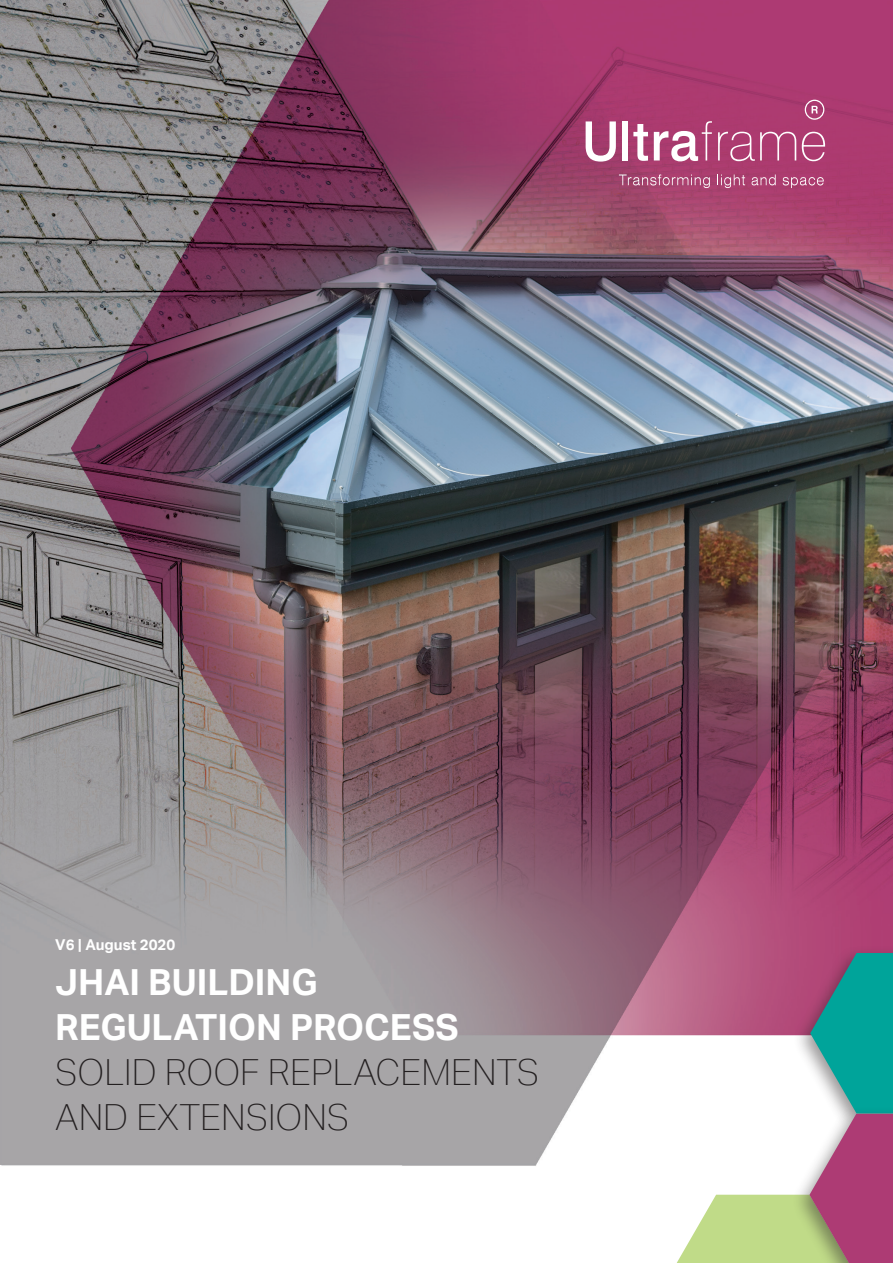
<style>
.page{position:relative;width:893px;height:1263px;background:#fff}
.page>*{position:absolute;margin:0;border:0;box-sizing:border-box;transform-origin:0 0}
.t1{font:100 36px/45px "Aktiv Grotesk";color:#231f20}
.t2{font:700 36px/45px "Aktiv Grotesk";color:#fff}
.t3{font:700 15px "Aktiv Grotesk";color:#fff}
</style>
<div class="page">
<img style="left:0;top:0;width:893px;height:1166px">
<div style="left:792px;top:946px;width:101px;height:188px;background:#b04375"></div>
<svg style="left:677px;top:953px;width:216px;height:310px"></svg>
<svg style="left:619px;top:174px;width:91px;height:14px"></svg>
<svg style="left:717px;top:174px;width:28px;height:14px"></svg>
<svg style="left:752px;top:174px;width:24px;height:11px"></svg>
<svg style="left:783px;top:177px;width:41px;height:11px"></svg>
<svg style="left:586px;top:121px;width:30px;height:41px"></svg>
<div style="left:622px;top:121px;width:6px;height:39px;background:#fff"></div>
<svg style="left:633px;top:124px;width:15px;height:37px"></svg>
<svg style="left:654px;top:121px;width:58px;height:40px"></svg>
<svg style="left:718px;top:132px;width:78px;height:29px;background:#ba5d88"></svg>
<svg style="left:802px;top:132px;width:23px;height:29px"></svg>
<svg style="left:805px;top:100px;width:19px;height:20px"></svg>
<p class="t3" style="left:55px;top:936px;width:122px">V6 | August 2020</p>
<p class="t2" style="left:55px;top:960px;width:405px">JHAI BUILDING<br>REGULATION PROCESS</p>
<p class="t1" style="left:55px;top:1050px;width:485px">SOLID ROOF REPLACEMENTS<br>AND EXTENSIONS</p>
</div>
